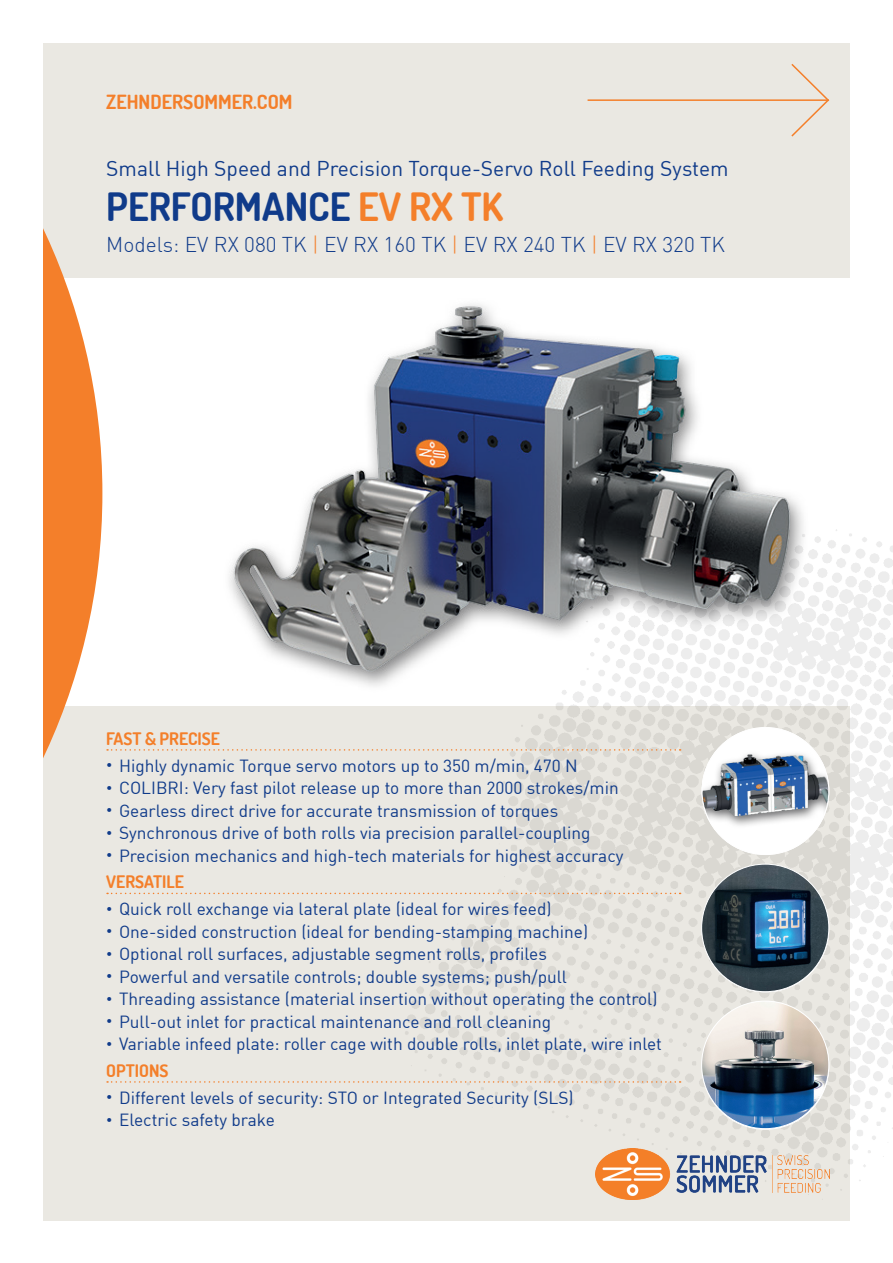
<style>
.page{position:relative;width:893px;height:1263px;background:#fff}
.page>*{position:absolute;margin:0;border:0;box-sizing:border-box;transform-origin:0 0}
.t1{font:700 39px "Dosis";color:#103b8a}
.t2{font:21px "DIN";color:#103b8a}
.t3{font:300 21px "DIN";color:#103b8a}
.t4{font:700 19.5px "Dosis";color:#f47f2a}
.t5{font:17.25px "DIN";color:#103b8a}
.t6{font:700 17.25px "Dosis";color:#f47f2a}
.s1{color:#f47f2a}
.s2{font-size:12px}
</style>
<div class="page">
<div style="left:43px;top:43px;width:807px;height:1177px;background:#eae8e2"></div>
<div style="left:0;top:279px;width:893px;height:427px;background:#fff"></div>
<svg style="left:43px;top:228px;width:59px;height:530px;fill:#f47f2a"></svg>
<hr style="left:588px;top:99px;width:240px;height:2px;background:#f47f2a">
<svg style="left:790px;top:64px;width:40px;height:73px"></svg>
<img style="left:386px;top:533px;width:507px;height:667px">
<img style="left:595px;top:1149px;width:234px;height:50px">
<img style="left:702px;top:864px;width:127px;height:128px;border-radius:64px">
<img style="left:702px;top:1001px;width:127px;height:128px;border-radius:64px">
<img style="left:229px;top:304px;width:619px;height:400px">
<img style="left:702px;top:727px;width:127px;height:127px;border-radius:63px">
<svg style="left:107px;top:749px;width:574px;height:2px"></svg>
<svg style="left:107px;top:893px;width:574px;height:1px"></svg>
<svg style="left:107px;top:1081px;width:574px;height:2px"></svg>
<p class="t4" style="left:106px;top:89px;width:188px">ZEHNDERSOMMER.COM</p>
<p class="t2" style="left:106px;top:155px;width:624px">Small High Speed and Precision Torque-Servo Roll Feeding System</p>
<h1 class="t1" style="left:106px;top:181px;width:398px">PERFORMANCE <span class="s1">EV RX TK</span></h1>
<p class="t3" style="left:106px;top:231px;width:620px">Models: EV RX 080 TK <span class="s1">|</span> EV RX 160 TK <span class="s1">|</span> EV RX 240 TK <span class="s1">|</span> EV RX 320 TK</p>
<p class="t6" style="left:106px;top:727px;width:115px">FAST &amp; PRECISE</p>
<p class="t5" style="left:106px;top:755px;width:473px"><span class="s2">•</span> Highly dynamic Torque servo motors up to 350 m/min, 470 N</p>
<p class="t5" style="left:106px;top:777px;width:514px"><span class="s2">•</span> COLIBRI: Very fast pilot release up to more than 2000 strokes/min</p>
<p class="t5" style="left:106px;top:800px;width:453px"><span class="s2">•</span> Gearless direct drive for accurate transmission of torques</p>
<p class="t5" style="left:106px;top:822px;width:486px"><span class="s2">•</span> Synchronous drive of both rolls via precision parallel-coupling</p>
<p class="t5" style="left:106px;top:845px;width:519px"><span class="s2">•</span> Precision mechanics and high-tech materials for highest accuracy</p>
<p class="t6" style="left:106px;top:871px;width:79px">VERSATILE</p>
<p class="t5" style="left:106px;top:898px;width:447px"><span class="s2">•</span> Quick roll exchange via lateral plate (ideal for wires feed)</p>
<p class="t5" style="left:106px;top:921px;width:483px"><span class="s2">•</span> One-sided construction (ideal for bending-stamping machine)</p>
<p class="t5" style="left:106px;top:943px;width:442px"><span class="s2">•</span> Optional roll surfaces, adjustable segment rolls, profiles</p>
<p class="t5" style="left:106px;top:966px;width:462px"><span class="s2">•</span> Powerful and versatile controls; double systems; push/pull</p>
<p class="t5" style="left:106px;top:988px;width:553px"><span class="s2">•</span> Threading assistance (material insertion without operating the control)</p>
<p class="t5" style="left:106px;top:1011px;width:446px"><span class="s2">•</span> Pull-out inlet for practical maintenance and roll cleaning</p>
<p class="t5" style="left:106px;top:1033px;width:557px"><span class="s2">•</span> Variable infeed plate: roller cage with double rolls, inlet plate, wire inlet</p>
<p class="t6" style="left:106px;top:1059px;width:64px">OPTIONS</p>
<p class="t5" style="left:106px;top:1087px;width:469px"><span class="s2">•</span> Different levels of security: STO or Integrated Security (SLS)</p>
<p class="t5" style="left:106px;top:1109px;width:170px"><span class="s2">•</span> Electric safety brake</p>
</div>
